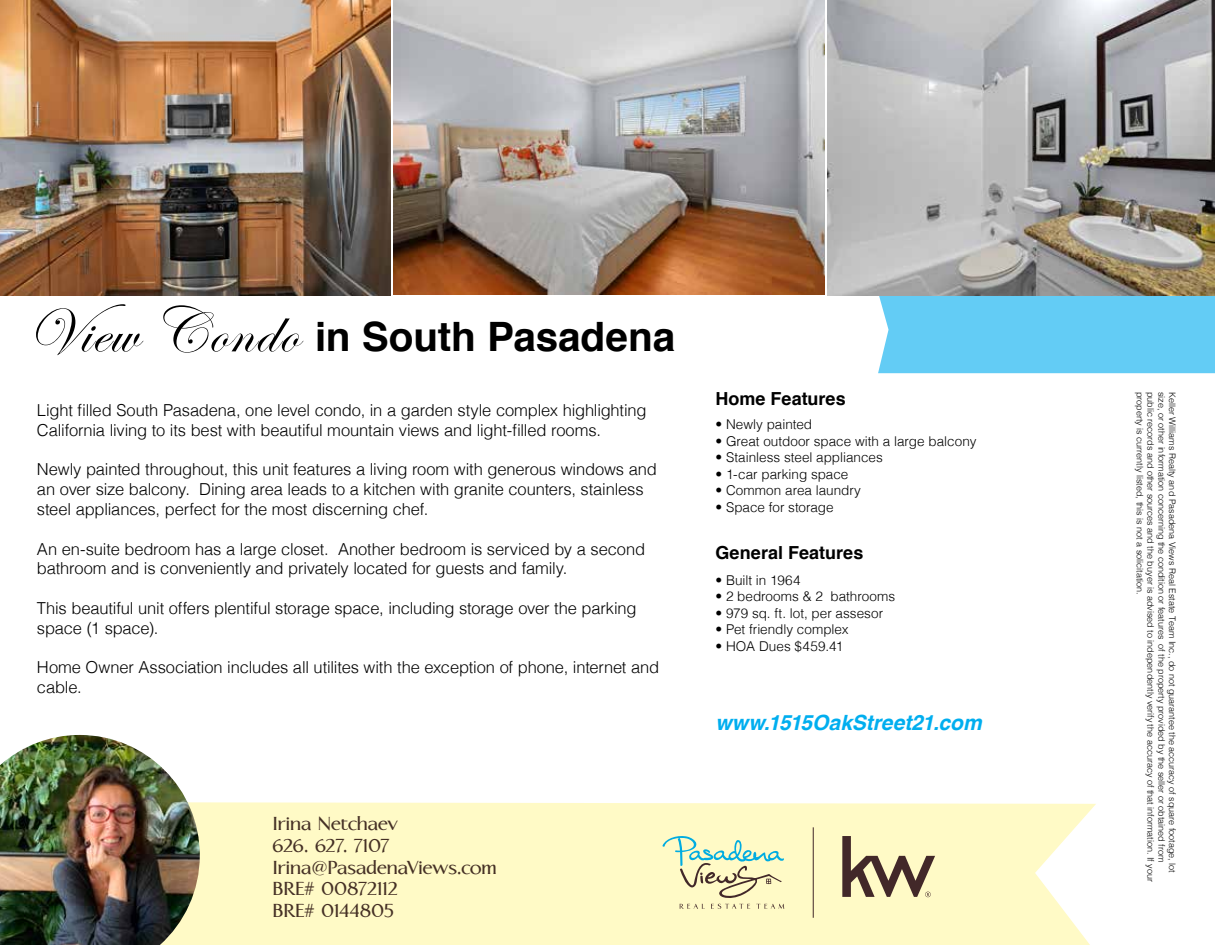
<style>
.page{position:relative;width:1215px;height:945px;background:#fff}
.page>*{position:absolute;margin:0;border:0;box-sizing:border-box;transform-origin:0 0}
.t1{font:700 40.5px "Helvetica";letter-spacing:-.005em;color:#000}
.t2{font:600 24px/21.6px "Aperto";letter-spacing:-.01em;color:#453025}
.t3{font:italic 700 21px "Helvetica";letter-spacing:-.005em;color:#00aeef}
.t4{font:700 18px "Helvetica";color:#000}
.t5{font:300 16.5px/19.8px "Helvetica";letter-spacing:-.01em;color:#000}
.t6{font:300 13.5px "Helvetica";color:#000}
.t7{font:300 9px "Helvetica";color:#000}
.s1{font-family:"Edwardian Script ITC";font-weight:400;font-size:66px}
</style>
<div class="page">
<div style="left:877px;top:295px;width:338px;height:78px;background:#63ccf5"></div>
<div style="left:200px;top:802px;width:896px;height:143px;background:#fffac6"></div>
<svg style="left:662px;top:836px;width:122px;height:73px"></svg>
<hr style="left:813px;top:827px;width:1px;height:91px;background:#422829">
<svg style="left:842px;top:836px;width:93px;height:61px"></svg>
<img style="left:0;top:0;width:391px;height:295px">
<img style="left:394px;top:0;width:430px;height:295px">
<img style="left:827px;top:0;width:388px;height:295px">
<img style="left:0;top:735px;width:200px;height:210px">
<h1 class="t1" style="left:26px;top:304px;width:651px"><span class="s1">View Condo</span> in South Pasadena</h1>
<p class="t5" style="left:37px;top:399px;width:611px">Light filled South Pasadena, one level condo, in a garden style complex highlighting<br>California living to its best with beautiful mountain views and light-filled rooms.</p>
<p class="t5" style="left:37px;top:459px;width:621px">Newly painted throughout, this unit features a living room with generous windows and an over size balcony. Dining area leads to a kitchen with granite counters, stainless steel appliances, perfect for the most discerning chef.</p>
<p class="t5" style="left:37px;top:538px;width:610px">An en-suite bedroom has a large closet. Another bedroom is serviced by a second bathroom and is conveniently and privately located for guests and family.</p>
<p class="t5" style="left:37px;top:597px;width:601px">This beautiful unit offers plentiful storage space, including storage over the parking space (1 space).</p>
<p class="t5" style="left:37px;top:657px;width:624px">Home Owner Association includes all utilites with the exception of phone, internet and cable.</p>
<h2 class="t2" style="left:273px;top:814px;width:226px">Irina Netchaev<br>626. 627. 7107<br>Irina@PasadenaViews.com<br>BRE# 00872112<br>BRE# 0144805</h2>
<p class="t4" style="left:716px;top:385px;width:132px">Home Features</p>
<p class="t6" style="left:716px;top:413px;width:98px">• Newly painted</p>
<p class="t6" style="left:716px;top:429px;width:262px">• Great outdoor space with a large balcony</p>
<p class="t6" style="left:716px;top:446px;width:169px">• Stainless steel appliances</p>
<p class="t6" style="left:716px;top:462px;width:134px">• 1-car parking space</p>
<p class="t6" style="left:716px;top:479px;width:147px">• Common area laundry</p>
<p class="t6" style="left:716px;top:495px;width:120px">• Space for storage</p>
<p class="t4" style="left:716px;top:538px;width:149px">General Features</p>
<p class="t6" style="left:716px;top:568px;width:87px">• Built in 1964</p>
<p class="t6" style="left:716px;top:585px;width:181px">• 2 bedrooms &amp; 2 bathrooms</p>
<p class="t6" style="left:716px;top:601px;width:169px">• 979 sq. ft. lot, per assesor</p>
<p class="t6" style="left:716px;top:618px;width:135px">• Pet friendly complex</p>
<p class="t6" style="left:716px;top:634px;width:129px">• HOA Dues $459.41</p>
<p class="t3" style="left:716px;top:706px;width:268px">www.1515OakStreet21.com</p>
<p class="t7" style="left:1148px;top:392px;width:204px;rotate:90deg">property is currently listed, this is not a solicitation.</p>
<p class="t7" style="left:1158px;top:392px;width:491px;rotate:90deg">public records and other sources and the buyer is advised to independently verify the accuracy of that information. If your</p>
<p class="t7" style="left:1169px;top:392px;width:472px;rotate:90deg">size, or other information concerning the condition or features of the property provided by the seller or obtained from</p>
<p class="t7" style="left:1180px;top:392px;width:482px;rotate:90deg">Keller Williams Realty and Pasadena Views Real Estate Team Inc., do not guarantee the accuracy of square footage, lot</p>
</div>
